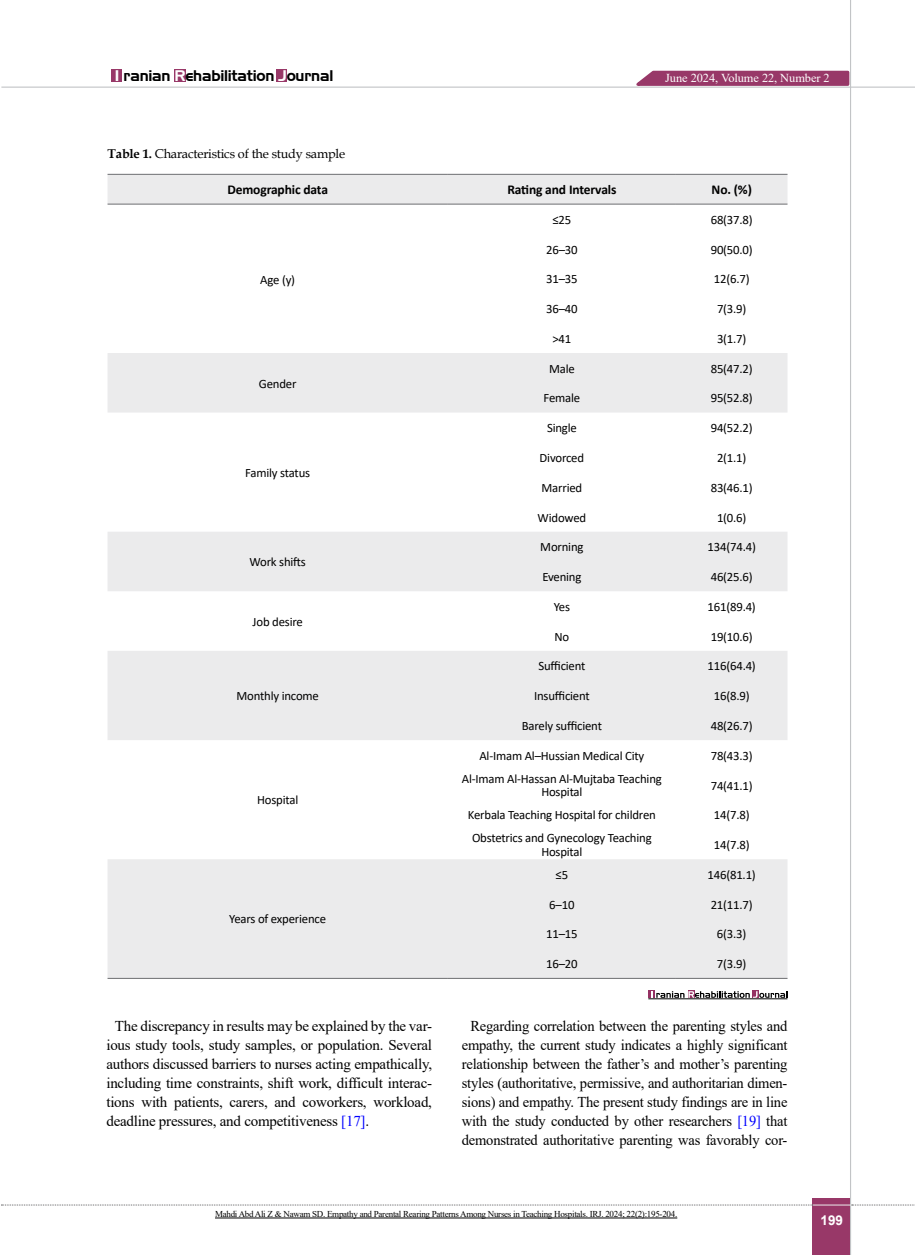
<style>
.page{position:relative;width:915px;height:1255px;background:#fff}
.page>*{position:absolute;margin:0;border:0;box-sizing:border-box;transform-origin:0 0}
.t1{font:15px/19px "Times New Roman";letter-spacing:-.015em;color:#000;text-align:justify}
.t2{font:15px "Aero Regular SWFTE";letter-spacing:-.015em;color:#000}
.t3{font:700 13.5px "Calibri";letter-spacing:-.01em;color:#000}
.t4{font:700 13.5px "Arial";color:#fff}
.t5{font:12.75px/13.5px "Calibri";letter-spacing:-.015em;color:#000;text-align:center}
.t6{font:12.75px "Book Antiqua";letter-spacing:-.015em;color:#000}
.t7{font:12.15px "Times New Roman";letter-spacing:-.005em;color:#fff}
.t8{font:9px "Times New Roman";letter-spacing:-.03em;color:#000}
.s1{color:#fff}
.s2{font-weight:700}
.s3{color:#00f}
</style>
<div class="page">
<hr style="left:1px;top:87px;width:913px;height:1px;background:#c2c4c6">
<div style="left:812px;top:1198px;width:38px;height:56px;background:#983868"></div>
<hr style="left:849px;top:0;width:1px;height:1254px;background:#c2c4c6">
<hr style="left:812px;top:1204px;width:38px;height:1px;background:#ebebec">
<svg style="left:1px;top:1204px;width:811px;height:1px"></svg>
<svg style="left:851px;top:1204px;width:64px;height:1px"></svg>
<div style="left:112px;top:69px;width:10px;height:13px;background:#983868"></div>
<div style="left:174px;top:69px;width:12px;height:13px;background:#983868"></div>
<div style="left:276px;top:69px;width:11px;height:13px;background:#983868"></div>
<svg style="left:629px;top:69px;width:221px;height:18px;background:#ac6187"></svg>
<svg style="left:107px;top:175px;width:680px;height:802px"></svg>
<hr style="left:107px;top:977px;width:341px;height:1px;background:#6d6e71">
<hr style="left:448px;top:977px;width:227px;height:1px;background:#6d6e71">
<hr style="left:675px;top:977px;width:112px;height:1px;background:#6d6e71">
<hr style="left:107px;top:174px;width:341px;height:1px;background:#6d6e71">
<hr style="left:448px;top:174px;width:227px;height:1px;background:#6d6e71">
<hr style="left:675px;top:174px;width:112px;height:1px;background:#6d6e71">
<hr style="left:107px;top:204px;width:341px;height:1px;background:#6d6e71">
<hr style="left:448px;top:204px;width:227px;height:1px;background:#6d6e71">
<hr style="left:675px;top:204px;width:112px;height:1px;background:#6d6e71">
<div style="left:648px;top:990px;width:6px;height:8px;background:#953263"></div>
<svg style="left:688px;top:990px;width:6px;height:8px"></svg>
<svg style="left:752px;top:990px;width:6px;height:8px"></svg>
<svg style="left:651px;top:991px;width:136px;height:6px"></svg>
<hr style="left:648px;top:998px;width:139px;height:1px;background:#000">
<hr style="left:215px;top:1217px;width:462px;height:1px;background:#000">
<p class="t2" style="left:115px;top:67px;width:220px"><span class="s1">I</span> ranian <span class="s1">R</span>ehabilitation <span class="s1">J</span>ournal</p>
<p class="t7" style="left:665px;top:69px;width:166px">June 2024, Volume 22, Number 2</p>
<p class="t6" style="left:107px;top:145px;width:239px"><span class="s2">Table 1.</span> Characteristics of the study sample</p>
<p class="t3" style="left:227px;top:180px;width:102px">Demographic data</p>
<p class="t3" style="left:507px;top:180px;width:111px">Rating and Intervals</p>
<p class="t3" style="left:711px;top:180px;width:42px">No. (%)</p>
<p class="t5" style="left:260px;top:272px;width:36px">Age (y)</p>
<p class="t5" style="left:259px;top:376px;width:39px">Gender</p>
<p class="t5" style="left:245px;top:465px;width:66px">Family status</p>
<p class="t5" style="left:249px;top:555px;width:58px">Work shifts</p>
<p class="t5" style="left:252px;top:614px;width:52px">Job desire</p>
<p class="t5" style="left:236px;top:689px;width:84px">Monthly income</p>
<p class="t5" style="left:257px;top:793px;width:43px">Hospital</p>
<p class="t5" style="left:229px;top:912px;width:98px">Years of experience</p>
<p class="t5" style="left:552px;top:213px;width:20px">≤25</p>
<p class="t5" style="left:710px;top:213px;width:43px">68(37.8)</p>
<p class="t5" style="left:546px;top:242px;width:33px">26–30</p>
<p class="t5" style="left:710px;top:242px;width:43px">90(50.0)</p>
<p class="t5" style="left:546px;top:272px;width:33px">31–35</p>
<p class="t5" style="left:713px;top:272px;width:37px">12(6.7)</p>
<p class="t5" style="left:546px;top:302px;width:33px">36–40</p>
<p class="t5" style="left:716px;top:302px;width:31px">7(3.9)</p>
<p class="t5" style="left:552px;top:331px;width:20px">&gt;41</p>
<p class="t5" style="left:716px;top:331px;width:31px">3(1.7)</p>
<p class="t5" style="left:549px;top:361px;width:27px">Male</p>
<p class="t5" style="left:710px;top:361px;width:43px">85(47.2)</p>
<p class="t5" style="left:543px;top:391px;width:38px">Female</p>
<p class="t5" style="left:710px;top:391px;width:43px">95(52.8)</p>
<p class="t5" style="left:547px;top:421px;width:31px">Single</p>
<p class="t5" style="left:710px;top:421px;width:43px">94(52.2)</p>
<p class="t5" style="left:539px;top:450px;width:46px">Divorced</p>
<p class="t5" style="left:716px;top:450px;width:31px">2(1.1)</p>
<p class="t5" style="left:541px;top:480px;width:42px">Married</p>
<p class="t5" style="left:710px;top:480px;width:43px">83(46.1)</p>
<p class="t5" style="left:537px;top:510px;width:50px">Widowed</p>
<p class="t5" style="left:716px;top:510px;width:31px">1(0.6)</p>
<p class="t5" style="left:540px;top:540px;width:45px">Morning</p>
<p class="t5" style="left:707px;top:540px;width:50px">134(74.4)</p>
<p class="t5" style="left:542px;top:570px;width:41px">Evening</p>
<p class="t5" style="left:710px;top:570px;width:43px">46(25.6)</p>
<p class="t5" style="left:553px;top:599px;width:18px">Yes</p>
<p class="t5" style="left:707px;top:599px;width:50px">161(89.4)</p>
<p class="t5" style="left:554px;top:629px;width:16px">No</p>
<p class="t5" style="left:710px;top:629px;width:43px">19(10.6)</p>
<p class="t5" style="left:538px;top:659px;width:49px">Sufficient</p>
<p class="t5" style="left:707px;top:659px;width:50px">116(64.4)</p>
<p class="t5" style="left:534px;top:689px;width:57px">Insufficient</p>
<p class="t5" style="left:713px;top:689px;width:37px">16(8.9)</p>
<p class="t5" style="left:521px;top:718px;width:82px">Barely sufficient</p>
<p class="t5" style="left:710px;top:718px;width:43px">48(26.7)</p>
<p class="t5" style="left:479px;top:748px;width:166px">Al-Imam Al–Hussian Medical City</p>
<p class="t5" style="left:710px;top:748px;width:43px">78(43.3)</p>
<p class="t5" style="left:461px;top:771px;width:201px">Al-Imam Al-Hassan Al-Mujtaba Teaching<br>Hospital</p>
<p class="t5" style="left:710px;top:778px;width:43px">74(41.1)</p>
<p class="t5" style="left:467px;top:808px;width:189px">Kerbala Teaching Hospital for children</p>
<p class="t5" style="left:713px;top:808px;width:37px">14(7.8)</p>
<p class="t5" style="left:472px;top:831px;width:181px">Obstetrics and Gynecology Teaching<br>Hospital</p>
<p class="t5" style="left:713px;top:837px;width:37px">14(7.8)</p>
<p class="t5" style="left:555px;top:867px;width:14px">≤5</p>
<p class="t5" style="left:707px;top:867px;width:50px">146(81.1)</p>
<p class="t5" style="left:549px;top:897px;width:27px">6–10</p>
<p class="t5" style="left:710px;top:897px;width:43px">21(11.7)</p>
<p class="t5" style="left:546px;top:927px;width:33px">11–15</p>
<p class="t5" style="left:716px;top:927px;width:31px">6(3.3)</p>
<p class="t5" style="left:546px;top:956px;width:33px">16–20</p>
<p class="t5" style="left:716px;top:956px;width:31px">7(3.9)</p>
<p class="t1" style="left:106px;top:1015px;width:327px;text-indent:9px">The discrepancy in results may be explained by the var&shy;ious study tools, study samples, or population. Several authors discussed barriers to nurses acting empathically, including time constraints, shift work, difficult interac&shy;tions with patients, carers, and coworkers, workload, deadline pressures, and competitiveness <span class="s3">[17]</span>.</p>
<p class="t1" style="left:461px;top:1015px;width:327px;text-align:center">Regarding correlation between the parenting styles and empathy, the current study indicates a highly significant relationship between the father’s and mother’s parenting styles (authoritative, permissive, and authoritarian dimen&shy;sions) and empathy. The present study findings are in line with the study conducted by other researchers <span class="s3">[19]</span> that demonstrated authoritative parenting was favorably cor-</p>
<p class="t8" style="left:215px;top:1207px;width:463px">Mahdi Abd Ali Z &amp; Nawam SD. Empathy and Parental Rearing Patterns Among Nurses in Teaching Hospitals. IRJ. 2024; 22(2):195-204.</p>
<p class="t4" style="left:820px;top:1210px;width:24px">199</p>
</div>
